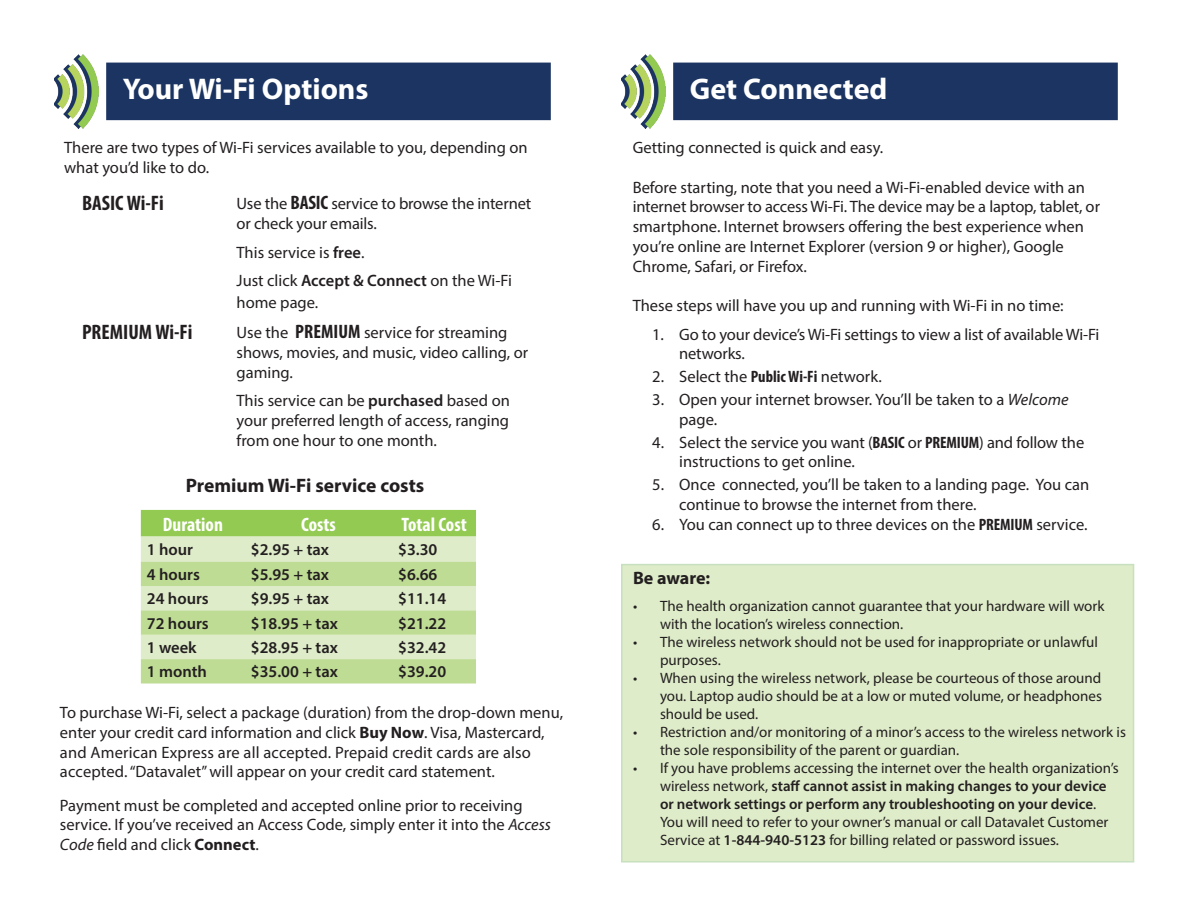
<style>
.page{position:relative;width:1188px;height:918px;background:#fff}
.page>*{position:absolute;margin:0;border:0;box-sizing:border-box;transform-origin:0 0}
.t1{font:700 30px "Myriad Pro";color:#fff}
.t2{font:700 condensed 21px "Myriad Pro";color:#231f20}
.t3{font:700 19.5px "Myriad Pro";color:#231f20}
.t4{font:700 condensed 19.5px "Myriad Pro";color:#fff}
.t5{font:700 18px "Myriad Pro";letter-spacing:-.005em;color:#231f20}
.t6{font:16.5px/19.8px "Myriad Pro";color:#231f20}
.t7{font:600 16.5px "Myriad Pro";color:#231f20}
.t8{font:15px/18px "Myriad Pro";color:#231f20}
.s1{font-weight:700;font-stretch:condensed;font-size:19.5px}
.s2{font-weight:600}
.s3{font-weight:700}
.s4{font-style:italic}
.s5{font-weight:700;font-stretch:condensed}
</style>
<div class="page">
<div style="left:621px;top:564px;width:513px;height:298px;background:#deecc9;border:2px solid #c7e0bf"></div>
<div style="left:106px;top:63px;width:445px;height:57px;background:#1b3461"></div>
<img style="left:54px;top:54px;width:45px;height:75px">
<svg style="left:141px;top:510px;width:335px;height:174px;background:#c5e0a1"></svg>
<div style="left:673px;top:63px;width:445px;height:57px;background:#1b3461"></div>
<img style="left:621px;top:54px;width:45px;height:75px">
<h1 class="t1" style="left:123px;top:69px;width:247px">Your Wi-Fi Options</h1>
<p class="t6" style="left:64px;top:137px;width:465px">There are two types of Wi-Fi services available to you, depending on what you’d like to do.</p>
<p class="t2" style="left:82px;top:190px;width:83px">BASIC Wi-Fi</p>
<p class="t6" style="left:237px;top:193px;width:296px">Use the <span class="s1">BASIC</span> service to browse the internet or check your emails.</p>
<p class="t6" style="left:237px;top:237px;width:277px;line-height:28.8px">This service is <span class="s2">free</span>.<br>Just click <span class="s2">Accept &amp; Connect</span> on the Wi-Fi</p>
<p class="t6" style="left:237px;top:292px;width:83px">home page.</p>
<p class="t2" style="left:82px;top:319px;width:112px">PREMIUM Wi-Fi</p>
<p class="t6" style="left:237px;top:322px;width:293px">Use the <span class="s1">PREMIUM</span> service for streaming shows, movies, and music, video calling, or gaming.</p>
<p class="t6" style="left:237px;top:391px;width:275px;text-align:justify">This service can be <span class="s2">purchased</span> based on your preferred length of access, ranging from one hour to one month.</p>
<p class="t3" style="left:186px;top:473px;width:240px">Premium Wi-Fi service costs</p>
<p class="t4" style="left:163px;top:512px;width:62px">Duration</p>
<p class="t4" style="left:301px;top:512px;width:36px">Costs</p>
<p class="t4" style="left:401px;top:512px;width:67px">Total Cost</p>
<p class="t7" style="left:147px;top:539px;width:48px">1 hour</p>
<p class="t7" style="left:251px;top:539px;width:80px">$2.95 + tax</p>
<p class="t7" style="left:398px;top:539px;width:41px">$3.30</p>
<p class="t7" style="left:147px;top:564px;width:55px">4 hours</p>
<p class="t7" style="left:251px;top:564px;width:80px">$5.95 + tax</p>
<p class="t7" style="left:398px;top:564px;width:41px">$6.66</p>
<p class="t7" style="left:147px;top:588px;width:63px">24 hours</p>
<p class="t7" style="left:251px;top:588px;width:80px">$9.95 + tax</p>
<p class="t7" style="left:398px;top:588px;width:50px">$11.14</p>
<p class="t7" style="left:147px;top:613px;width:63px">72 hours</p>
<p class="t7" style="left:251px;top:613px;width:89px">$18.95 + tax</p>
<p class="t7" style="left:398px;top:613px;width:50px">$21.22</p>
<p class="t7" style="left:147px;top:637px;width:51px">1 week</p>
<p class="t7" style="left:251px;top:637px;width:89px">$28.95 + tax</p>
<p class="t7" style="left:398px;top:637px;width:50px">$32.42</p>
<p class="t7" style="left:147px;top:661px;width:62px">1 month</p>
<p class="t7" style="left:251px;top:661px;width:89px">$35.00 + tax</p>
<p class="t7" style="left:398px;top:661px;width:50px">$39.20</p>
<p class="t6" style="left:60px;top:702px;width:505px">To purchase Wi-Fi, select a package (duration) from the drop-down menu, enter your credit card information and click <span class="s3">Buy Now</span>. Visa, Mastercard, and American Express are all accepted. Prepaid credit cards are also accepted. “Datavalet” will appear on your credit card statement.</p>
<p class="t6" style="left:60px;top:795px;width:493px">Payment must be completed and accepted online prior to receiving service. If you’ve received an Access Code, simply enter it into the <span class="s4">Access<br>Code</span> field and click <span class="s3">Connect</span>.</p>
<h1 class="t1" style="left:690px;top:69px;width:199px">Get Connected</h1>
<p class="t6" style="left:633px;top:137px;width:252px">Getting connected is quick and easy.</p>
<p class="t6" style="left:633px;top:177px;width:469px">Before starting, note that you need a Wi-Fi-enabled device with an internet browser to access Wi-Fi. The device may be a laptop, tablet, or smartphone. Internet browsers offering the best experience when you’re online are Internet Explorer (version 9 or higher), Google Chrome, Safari, or Firefox.</p>
<p class="t6" style="left:633px;top:296px;width:432px">These steps will have you up and running with Wi-Fi in no time:</p>
<p class="t6" style="left:679px;top:324px;width:422px;text-indent:-27px">1. Go to your device’s Wi-Fi settings to view a list of available Wi-Fi networks.</p>
<p class="t6" style="left:652px;top:367px;width:231px">2. Select the <span class="s5">Public Wi-Fi</span> network.</p>
<p class="t6" style="left:679px;top:389px;width:391px;text-indent:-27px">3. Open your internet browser. You’ll be taken to a <span class="s4">Welcome </span>page.</p>
<p class="t6" style="left:679px;top:432px;width:407px;text-indent:-27px">4. Select the service you want (<span class="s5">BASIC</span> or <span class="s5">PREMIUM</span>) and follow the instructions to get online.</p>
<p class="t6" style="left:679px;top:475px;width:412px;text-indent:-27px">5. Once connected, you’ll be taken to a landing page. You can continue to browse the internet from there.</p>
<p class="t6" style="left:652px;top:514px;width:437px">6. You can connect up to three devices on the <span class="s5">PREMIUM</span> service.</p>
<p class="t5" style="left:633px;top:566px;width:79px">Be aware:</p>
<p class="t8" style="left:660px;top:597px;width:446px;text-indent:-27px">• The health organization cannot guarantee that your hardware will work with the location’s wireless connection.</p>
<p class="t8" style="left:660px;top:633px;width:439px;text-indent:-27px">• The wireless network should not be used for inappropriate or unlawful purposes.</p>
<p class="t8" style="left:660px;top:669px;width:444px;text-align:justify;text-indent:-27px">• When using the wireless network, please be courteous of those around you. Laptop audio should be at a low or muted volume, or headphones should be used.</p>
<p class="t8" style="left:660px;top:723px;width:467px;text-indent:-27px">• Restriction and/or monitoring of a minor’s access to the wireless network is the sole responsibility of the parent or guardian.</p>
<p class="t8" style="left:660px;top:759px;width:460px;text-indent:-27px">• If you have problems accessing the internet over the health organization’s wireless network, <span class="s2">staff cannot assist in making changes to your device or network settings or perform any troubleshooting on your device</span>.<br>You will need to refer to your owner’s manual or call Datavalet Customer Service at <span class="s2">1-844-940-5123</span> for billing related or password issues.</p>
</div>
